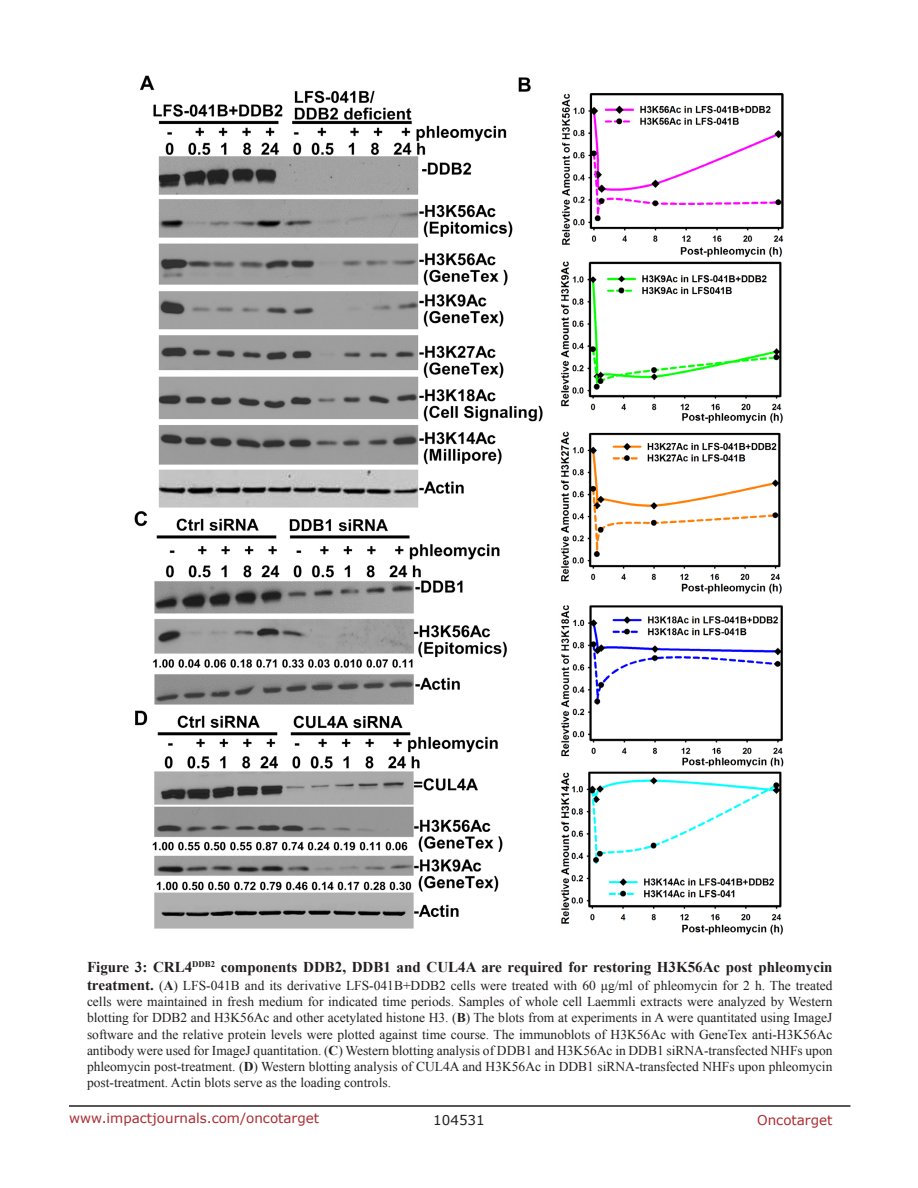
<style>
.page{position:relative;width:918px;height:1188px;background:#fff}
.page>*{position:absolute;margin:0;border:0;box-sizing:border-box;transform-origin:0 0}
.FigureText{font:700 15px "Times New Roman";color:#231f20}
.FigureText-2{font:13.5px/16.2px "Times New Roman";color:#231f20;text-align:justify}
.t1{font:13.5px "Verdana";color:#ac2b31}
.t2{font:13.5px "Verdana";color:#231f20}
.s1{font-weight:700;font-size:15px}
.s2{font-weight:700}
</style>
<div class="page">
<hr style="left:69px;top:1105px;width:781px;height:2px;background:#231f20">
<img style="left:135px;top:75px;width:648px;height:860px">
<p class="FigureText" style="left:87px;top:957px;width:747px">Figure 3: CRL4<sup>DDB2</sup> components DDB2, DDB1 and CUL4A are required for restoring H3K56Ac post phleomycin</p>
<p class="FigureText-2" style="left:87px;top:977px;width:747px"><span class="s1">treatment.</span> (<span class="s2">A</span>) LFS-041B and its derivative LFS-041B+DDB2 cells were treated with 60 μg/ml of phleomycin for 2 h. The treated cells were maintained in fresh medium for indicated time periods. Samples of whole cell Laemmli extracts were analyzed by Western blotting for DDB2 and H3K56Ac and other acetylated histone H3. (<span class="s2">B</span>) The blots from at experiments in A were quantitated using ImageJ software and the relative protein levels were plotted against time course. The immunoblots of H3K56Ac with GeneTex anti-H3K56Ac antibody were used for ImageJ quantitation. (<span class="s2">C</span>) Western blotting analysis of DDB1 and H3K56Ac in DDB1 siRNA-transfected NHFs upon phleomycin post-treatment. (<span class="s2">D</span>) Western blotting analysis of CUL4A and H3K56Ac in DDB1 siRNA-transfected NHFs upon phleomycin post-treatment. Actin blots serve as the loading controls.</p>
<p class="t1" style="left:69px;top:1109px;width:252px">www.impactjournals.com/oncotarget</p>
<p class="t2" style="left:433px;top:1111px;width:53px">104531</p>
<p class="t1" style="left:757px;top:1111px;width:77px">Oncotarget</p>
</div>
